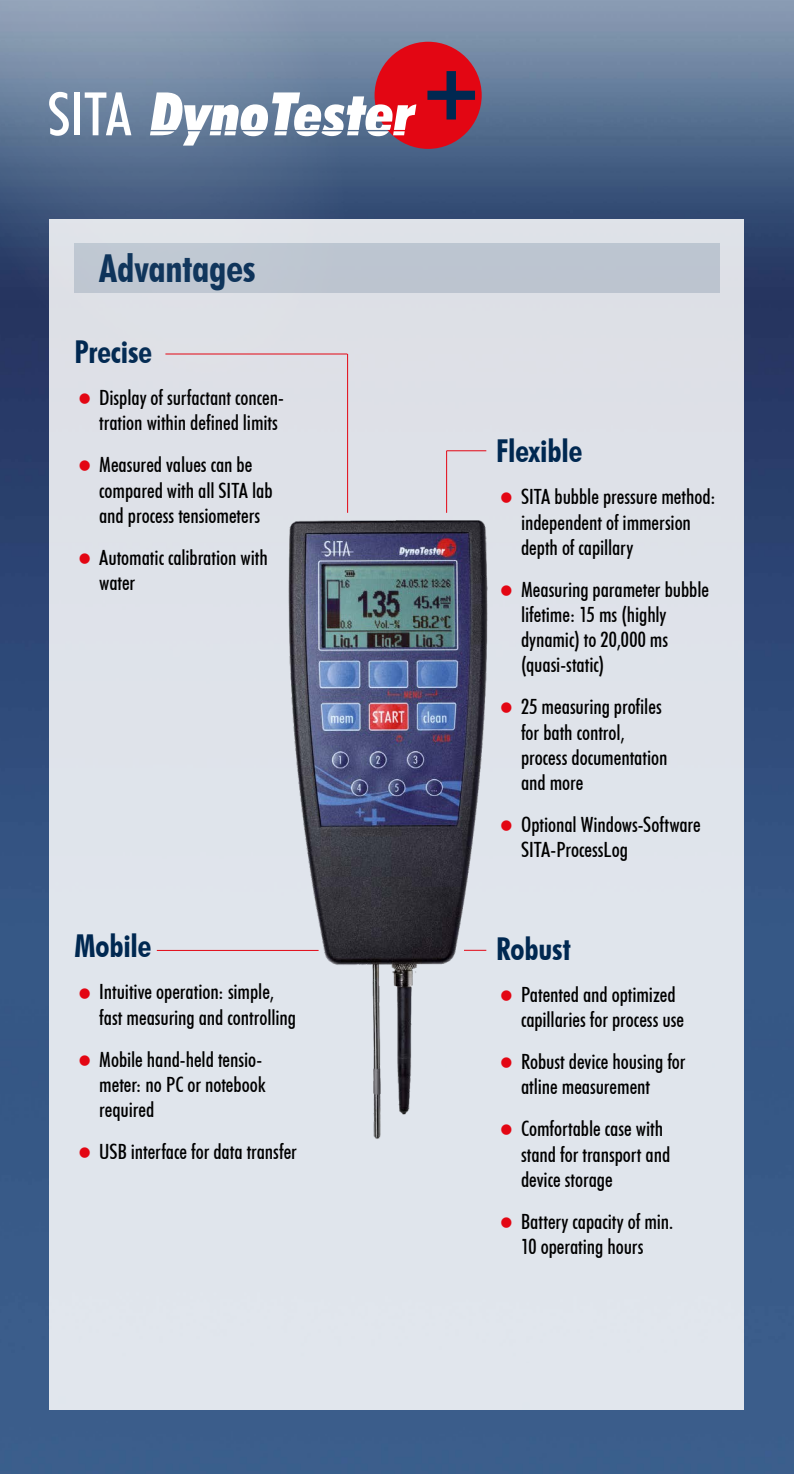
<style>
.page{position:relative;width:794px;height:1474px;background:#fff}
.page>*{position:absolute;margin:0;border:0;box-sizing:border-box;transform-origin:0 0}
.t1{font:700 condensed 38.5px "Futura BT";letter-spacing:-.005em;color:#002851}
.t2{font:700 condensed 31.5px "Futura BT";letter-spacing:-.005em;color:#002851}
.t3{font:500 condensed 21px/25.2px "Futura BT";letter-spacing:-.005em;color:#000}
.s1{font-size:35px;color:#e30613}
</style>
<div class="page">
<img style="left:0;top:0;width:794px;height:1473px">
<div style="left:50px;top:219px;width:694px;height:1190px;background:#e0e5ec"></div>
<div style="left:374px;top:42px;width:108px;height:107px;background:#e30613;border-radius:50%"></div>
<svg style="left:385px;top:104px;width:31px;height:42px"></svg>
<svg style="left:427px;top:71px;width:48px;height:48px"></svg>
<div style="left:74px;top:243px;width:645px;height:50px;background:#bcc4d0"></div>
<svg style="left:0;top:0;width:385px;height:470px"></svg>
<img style="left:263px;top:495px;width:225px;height:644px">
<hr style="left:157px;top:950px;width:161px;height:1px;background:#e30613">
<hr style="left:165px;top:353px;width:182px;height:1px;background:#e30613">
<hr style="left:347px;top:354px;width:1px;height:159px;background:#e30613">
<svg style="left:464px;top:949px;width:22px;height:1px"></svg>
<hr style="left:446px;top:450px;width:40px;height:1px;background:#e30613">
<hr style="left:446px;top:451px;width:1px;height:62px;background:#e30613">
<h1 class="t1" style="left:99px;top:244px;width:158px">Advantages</h1>
<h2 class="t2" style="left:74px;top:333px;width:79px">Precise</h2>
<p class="t3" style="left:74px;top:385px;width:211px;text-align:right"><span class="s1">•</span> Display of surfactant concen&shy;tration within defined limits</p>
<p class="t3" style="left:99px;top:452px;width:175px;text-indent:-25px"><span class="s1">•</span> Measured values can be compared with all SITA lab and process tensiometers</p>
<p class="t3" style="left:99px;top:544px;width:170px;text-indent:-25px"><span class="s1">•</span> Automatic calibration with water</p>
<h2 class="t2" style="left:74px;top:927px;width:78px">Mobile</h2>
<p class="t3" style="left:99px;top:979px;width:198px;text-indent:-25px"><span class="s1">•</span> Intuitive operation: simple, fast measuring and controlling</p>
<p class="t3" style="left:99px;top:1046px;width:168px;text-indent:-25px"><span class="s1">•</span> Mobile hand-held tensio&shy;meter: no PC or notebook required</p>
<p class="t3" style="left:74px;top:1138px;width:224px"><span class="s1">•</span> USB interface for data transfer</p>
<h2 class="t2" style="left:496px;top:432px;width:87px">Flexible</h2>
<p class="t3" style="left:521px;top:484px;width:196px;text-indent:-25px"><span class="s1">•</span> SITA bubble pressure method: independent of immersion depth of capillary</p>
<p class="t3" style="left:521px;top:576px;width:190px;text-indent:-25px"><span class="s1">•</span> Measuring parameter bubble lifetime: 15 ms (highly dynamic) to 20,000 ms (quasi-static)</p>
<p class="t3" style="left:521px;top:694px;width:148px;text-indent:-25px"><span class="s1">•</span> 25 measuring profiles for bath control, process documentation and more</p>
<p class="t3" style="left:521px;top:811px;width:181px;text-indent:-25px"><span class="s1">•</span> Optional Windows-Software<br>SITA-ProcessLog</p>
<h2 class="t2" style="left:496px;top:929px;width:76px">Robust</h2>
<p class="t3" style="left:521px;top:981px;width:165px;text-indent:-25px"><span class="s1">•</span> Patented and optimized capillaries for process use</p>
<p class="t3" style="left:496px;top:1048px;width:191px;text-align:center"><span class="s1">•</span> Robust device housing for atline measurement</p>
<p class="t3" style="left:521px;top:1116px;width:151px;text-indent:-25px"><span class="s1">•</span> Comfortable case with stand for transport and device storage</p>
<p class="t3" style="left:496px;top:1208px;width:178px;text-align:center"><span class="s1">•</span> Battery capacity of min.<br>10 operating hours</p>
</div>
